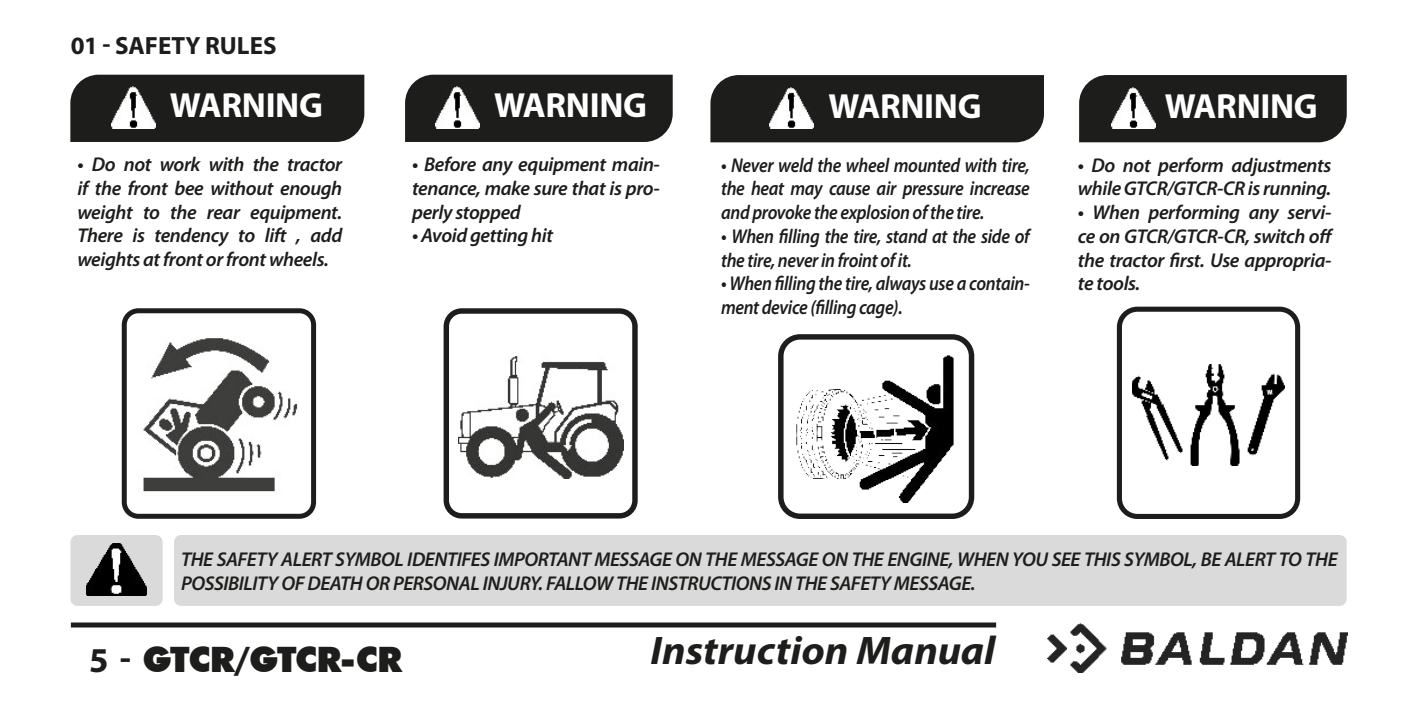
<style>
.page{position:relative;width:1418px;height:709px;background:#fff}
.page>*{position:absolute;margin:0;border:0;box-sizing:border-box;transform-origin:0 0}
.t1{font:italic 700 40px "Myriad Pro";color:#1d1d1b;scale:1.05 1}
.t2{font:700 35px "Myriad Pro";letter-spacing:-.01em;color:#fff}
.t3{font:900 35px "Futura BT";letter-spacing:-.045em;color:#1d1d1b}
.t4{font:700 25px "Myriad Pro";color:#1d1d1b}
.t5{font:italic 600 20px/23.8px "Myriad Pro";letter-spacing:-.02em;color:#1d1d1b;text-align:justify}
.t6{font:italic 600 20px/23.8px "Myriad Pro";letter-spacing:-.02em;color:#1d1d1b;scale:.9 1}
.s1{font-family:"Myriad Pro";font-weight:700}
</style>
<div class="page">
<div style="left:71px;top:622px;width:925px;height:5px;background:#1d1d1b"></div>
<img style="left:1047px;top:623px;width:299px;height:50px">
<div style="left:174px;top:535px;width:1172px;height:71px;background:#dadada;border-radius:7px"></div>
<div style="left:70px;top:535px;width:93px;height:71px;background:#dadada;border-radius:7px"></div>
<img style="left:87px;top:543px;width:59px;height:53px">
<div style="left:70px;top:75px;width:294px;height:67px;background:#1d1d1b"></div>
<div style="left:405px;top:75px;width:267px;height:67px;background:#1d1d1b"></div>
<div style="left:710px;top:75px;width:334px;height:67px;background:#1d1d1b"></div>
<img style="left:111px;top:87px;width:44px;height:41px">
<img style="left:435px;top:87px;width:44px;height:41px">
<img style="left:769px;top:87px;width:44px;height:42px">
<img style="left:143px;top:338px;width:155px;height:154px">
<div style="left:122px;top:308px;width:194px;height:211px;border:5px solid #1d1d1b;border-radius:14px"></div>
<img style="left:458px;top:356px;width:165px;height:123px">
<div style="left:443px;top:308px;width:194px;height:210px;border:5px solid #1d1d1b;border-radius:15px"></div>
<div style="left:778px;top:334px;width:196px;height:185px;border:5px solid #1d1d1b;border-radius:19px"></div>
<div style="left:1079px;top:75px;width:267px;height:67px;background:#1d1d1b"></div>
<img style="left:1111px;top:87px;width:44px;height:42px">
<div style="left:1116px;top:307px;width:184px;height:212px;border:5px solid #1d1d1b;border-radius:18px"></div>
<img style="left:796px;top:355px;width:158px;height:147px">
<img style="left:1132px;top:364px;width:152px;height:101px">
<p class="t4" style="left:71px;top:29px;width:207px">01 - SAFETY RULES</p>
<h2 class="t2" style="left:170px;top:83px;width:154px">WARNING</h2>
<h2 class="t2" style="left:494px;top:83px;width:154px">WARNING</h2>
<h2 class="t2" style="left:828px;top:83px;width:154px">WARNING</h2>
<p class="t5" style="left:77px;top:152px;width:266px">• Do not work with the tractor if the front bee without enough weight to the rear equipment.<br>There is tendency to lift , add weights at front or front wheels.</p>
<p class="t5" style="left:412px;top:152px;width:249px">• Before any equipment main&shy;tenance, make sure that is pro&shy;perly stopped</p>
<p class="t6" style="left:721px;top:152px;width:344px;text-align:justify">• Never weld the wheel mounted with tire, the heat may cause air pressure increase and provoke the explosion of the tire.</p>
<p class="t6" style="left:721px;top:224px;width:344px">• When filling the tire, stand at the side of the tire, never in froint of it.</p>
<p class="t6" style="left:721px;top:271px;width:344px">• When filling the tire, always use a contain&shy;ment device (filling cage).</p>
<p class="t5" style="left:412px;top:223px;width:142px">• Avoid getting hit</p>
<h2 class="t2" style="left:1164px;top:83px;width:154px">WARNING</h2>
<p class="t5" style="left:1077px;top:152px;width:255px">• Do not perform adjustments while GTCR/GTCR-CR is running.</p>
<p class="t5" style="left:1077px;top:200px;width:257px">• When performing any servi&shy;ce on GTCR/GTCR-CR, switch off the tractor first. Use appropria&shy;te tools.</p>
<p class="t5" style="left:181px;top:547px;width:1157px">THE SAFETY ALERT SYMBOL IDENTIFES IMPORTANT MESSAGE ON THE MESSAGE ON THE ENGINE, WHEN YOU SEE THIS SYMBOL, BE ALERT TO THE<br>POSSIBILITY OF DEATH OR PERSONAL INJURY. FALLOW THE INSTRUCTIONS IN THE SAFETY MESSAGE.</p>
<h2 class="t3" style="left:89px;top:638px;width:315px"><span class="s1">5 -</span> GTCR/GTCR-CR</h2>
<h1 class="t1" style="left:650px;top:624px;width:330px">Instruction Manual</h1>
</div>
